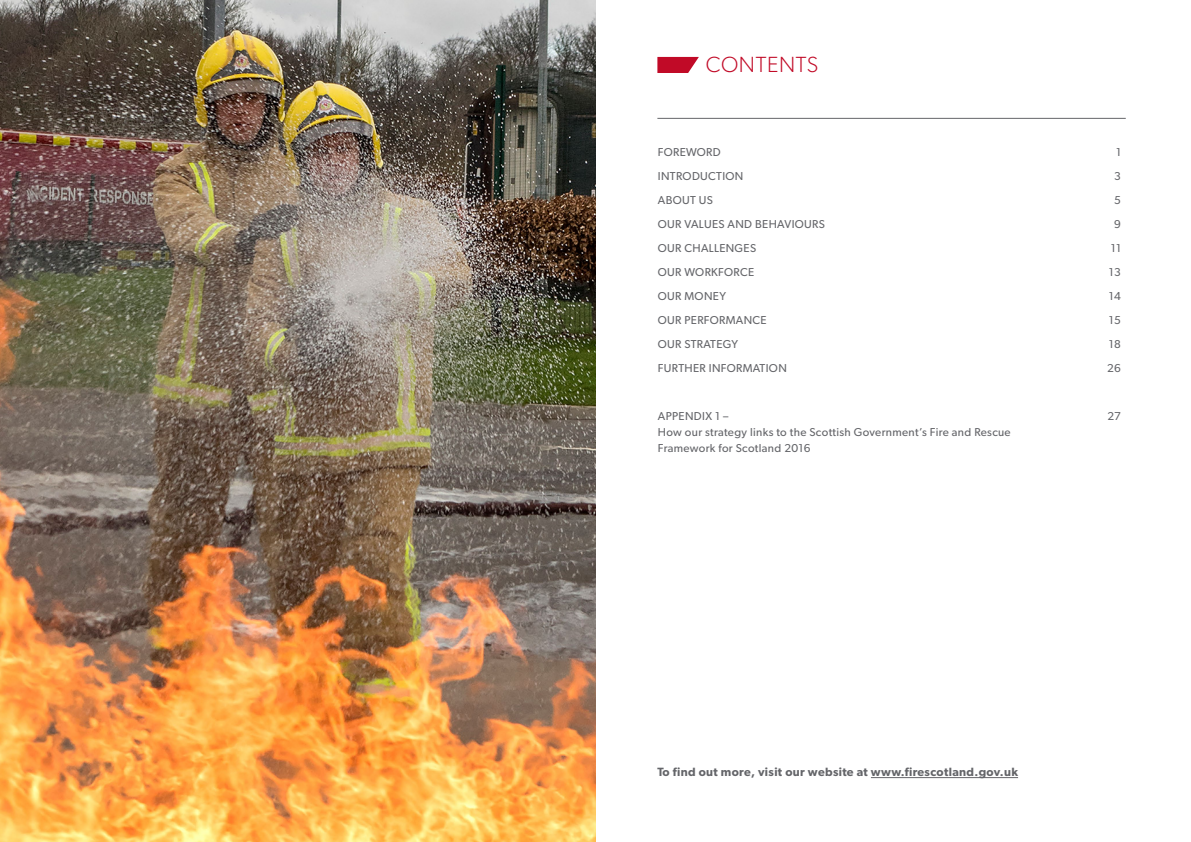
<style>
.page{position:relative;width:1191px;height:842px;background:#fff}
.page>*{position:absolute;margin:0;border:0;box-sizing:border-box;transform-origin:0 0}
.t1{font:300 22px "Gibson";letter-spacing:.03em;color:#c10a27}
.t2{font:600 12px "Gibson";letter-spacing:.03em;color:#646569}
.t3{font:11.5px/16px "Gibson";letter-spacing:.03em;color:#646569}
</style>
<div class="page">
<hr style="left:871px;top:777px;width:147px;height:1px;background:#646569">
<hr style="left:657px;top:118px;width:468px;height:1px;background:#646569">
<svg style="left:657px;top:57px;width:42px;height:16px"></svg>
<img style="left:0;top:0;width:595px;height:842px">
<h1 class="t1" style="left:706px;top:52px;width:114px">CONTENTS</h1>
<p class="t3" style="left:658px;top:144px;width:64px">FOREWORD</p>
<p class="t3" style="left:1116px;top:144px;width:7px">1</p>
<p class="t3" style="left:658px;top:168px;width:87px">INTRODUCTION</p>
<p class="t3" style="left:1114px;top:168px;width:8px">3</p>
<p class="t3" style="left:658px;top:192px;width:57px">ABOUT US</p>
<p class="t3" style="left:1114px;top:192px;width:8px">5</p>
<p class="t3" style="left:658px;top:216px;width:169px">OUR VALUES AND BEHAVIOURS</p>
<p class="t3" style="left:1114px;top:216px;width:8px">9</p>
<p class="t3" style="left:658px;top:240px;width:100px">OUR CHALLENGES</p>
<p class="t3" style="left:1110px;top:240px;width:12px">11</p>
<p class="t3" style="left:658px;top:264px;width:98px">OUR WORKFORCE</p>
<p class="t3" style="left:1109px;top:264px;width:14px">13</p>
<p class="t3" style="left:658px;top:288px;width:70px">OUR MONEY</p>
<p class="t3" style="left:1109px;top:288px;width:14px">14</p>
<p class="t3" style="left:658px;top:312px;width:110px">OUR PERFORMANCE</p>
<p class="t3" style="left:1109px;top:312px;width:14px">15</p>
<p class="t3" style="left:658px;top:336px;width:82px">OUR STRATEGY</p>
<p class="t3" style="left:1109px;top:336px;width:14px">18</p>
<p class="t3" style="left:658px;top:360px;width:130px">FURTHER INFORMATION</p>
<p class="t3" style="left:1107px;top:360px;width:15px">26</p>
<p class="t3" style="left:658px;top:408px;width:72px">APPENDIX 1 –</p>
<p class="t3" style="left:1107px;top:408px;width:15px">27</p>
<p class="t3" style="left:658px;top:424px;width:354px">How our strategy links to the Scottish Government’s Fire and Rescue<br>Framework for Scotland 2016</p>
<p class="t2" style="left:657px;top:765px;width:362px">To find out more, visit our website at www.firescotland.gov.uk</p>
</div>
